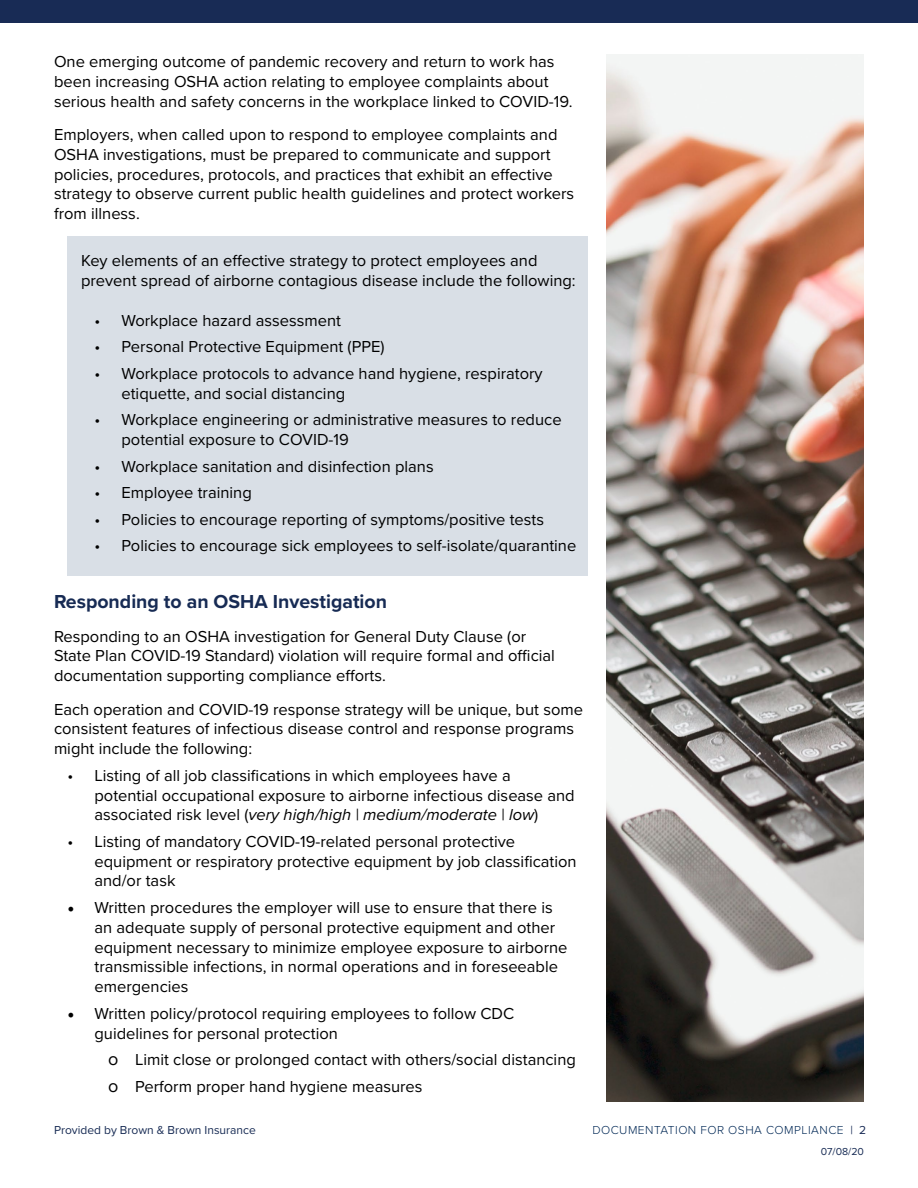
<style>
.page{position:relative;width:918px;height:1188px;background:#fff}
.page>*{position:absolute;margin:0;border:0;box-sizing:border-box;transform-origin:0 0}
.t1{font:700 19.5px "Proxima Nova";color:#172b54}
.t2{font:16.5px/19.8px "Proxima Nova";color:#000}
.t3{font:300 12px "Proxima Nova";letter-spacing:.04em;color:#002855}
.t4{font:12px "Proxima Nova";color:#172b54}
.t5{font:10.5px "Proxima Nova";color:#172b54}
.s1{font-style:italic}
.s2{font-family:"Minion Pro";font-size:18px}
.s3{font-size:18px}
.s4{font-weight:400;color:#182b55}
</style>
<div class="page">
<div style="left:0;top:0;width:918px;height:23px;background:#182b55"></div>
<div style="left:68px;top:237px;width:520px;height:339px;background:#d9dfe6"></div>
<img style="left:606px;top:54px;width:258px;height:1048px">
<p class="t2" style="left:54px;top:51px;width:520px">One emerging outcome of pandemic recovery and return to work has been increasing OSHA action relating to employee complaints about serious health and safety concerns in the workplace linked to COVID-19.</p>
<p class="t2" style="left:54px;top:124px;width:522px">Employers, when called upon to respond to employee complaints and OSHA investigations, must be prepared to communicate and support policies, procedures, protocols, and practices that exhibit an effective strategy to observe current public health guidelines and protect workers from illness.</p>
<p class="t2" style="left:81px;top:250px;width:496px">Key elements of an effective strategy to protect employees and prevent spread of airborne contagious disease include the following:</p>
<p class="t2" style="left:94px;top:310px;width:248px">• Workplace hazard assessment</p>
<p class="t2" style="left:94px;top:336px;width:292px">• Personal Protective Equipment (PPE)</p>
<p class="t2" style="left:122px;top:363px;width:423px;text-indent:-27px">• Workplace protocols to advance hand hygiene, respiratory etiquette, and social distancing</p>
<p class="t2" style="left:122px;top:409px;width:442px;text-indent:-27px">• Workplace engineering or administrative measures to reduce potential exposure to COVID-19</p>
<p class="t2" style="left:94px;top:455px;width:341px">• Workplace sanitation and disinfection plans</p>
<p class="t2" style="left:94px;top:482px;width:159px">• Employee training</p>
<p class="t2" style="left:94px;top:509px;width:451px">• Policies to encourage reporting of symptoms/positive tests</p>
<p class="t2" style="left:94px;top:535px;width:483px">• Policies to encourage sick employees to self-isolate/quarantine</p>
<p class="t1" style="left:54px;top:587px;width:335px">Responding to an OSHA Investigation</p>
<p class="t2" style="left:54px;top:626px;width:502px">Responding to an OSHA investigation for General Duty Clause (or<br>State Plan COVID-19 Standard) violation will require formal and official documentation supporting compliance efforts.</p>
<p class="t2" style="left:54px;top:698px;width:531px">Each operation and COVID-19 response strategy will be unique, but some consistent features of infectious disease control and response programs might include the following:</p>
<p class="t2" style="left:94px;top:765px;width:482px;text-indent:-27px">• Listing of all job classifications in which employees have a potential occupational exposure to airborne infectious disease and associated risk level (<span class="s1">very high/high | medium/moderate | low</span>)</p>
<p class="t2" style="left:94px;top:831px;width:484px;text-indent:-27px">• Listing of mandatory COVID-19-related personal protective equipment or respiratory protective equipment by job classification and/or task</p>
<p class="t2" style="left:94px;top:897px;width:475px;text-indent:-27px"><span class="s2">•</span> Written procedures the employer will use to ensure that there is an adequate supply of personal protective equipment and other equipment necessary to minimize employee exposure to airborne transmissible infections, in normal operations and in foreseeable emergencies</p>
<p class="t2" style="left:94px;top:1003px;width:421px;text-indent:-27px"><span class="s2">•</span> Written policy/protocol requiring employees to follow CDC guidelines for personal protection</p>
<p class="t2" style="left:108px;top:1049px;width:469px"><span class="s3">о</span> Limit close or prolonged contact with others/social distancing</p>
<p class="t2" style="left:108px;top:1076px;width:316px"><span class="s3">о</span> Perform proper hand hygiene measures</p>
<p class="t4" style="left:54px;top:1121px;width:203px">Provided by Brown &amp; Brown Insurance</p>
<p class="t3" style="left:592px;top:1121px;width:275px">DOCUMENTATION FOR OSHA COMPLIANCE <span class="s4">| 2</span></p>
<p class="t5" style="left:821px;top:1144px;width:45px">07/08/20</p>
</div>
